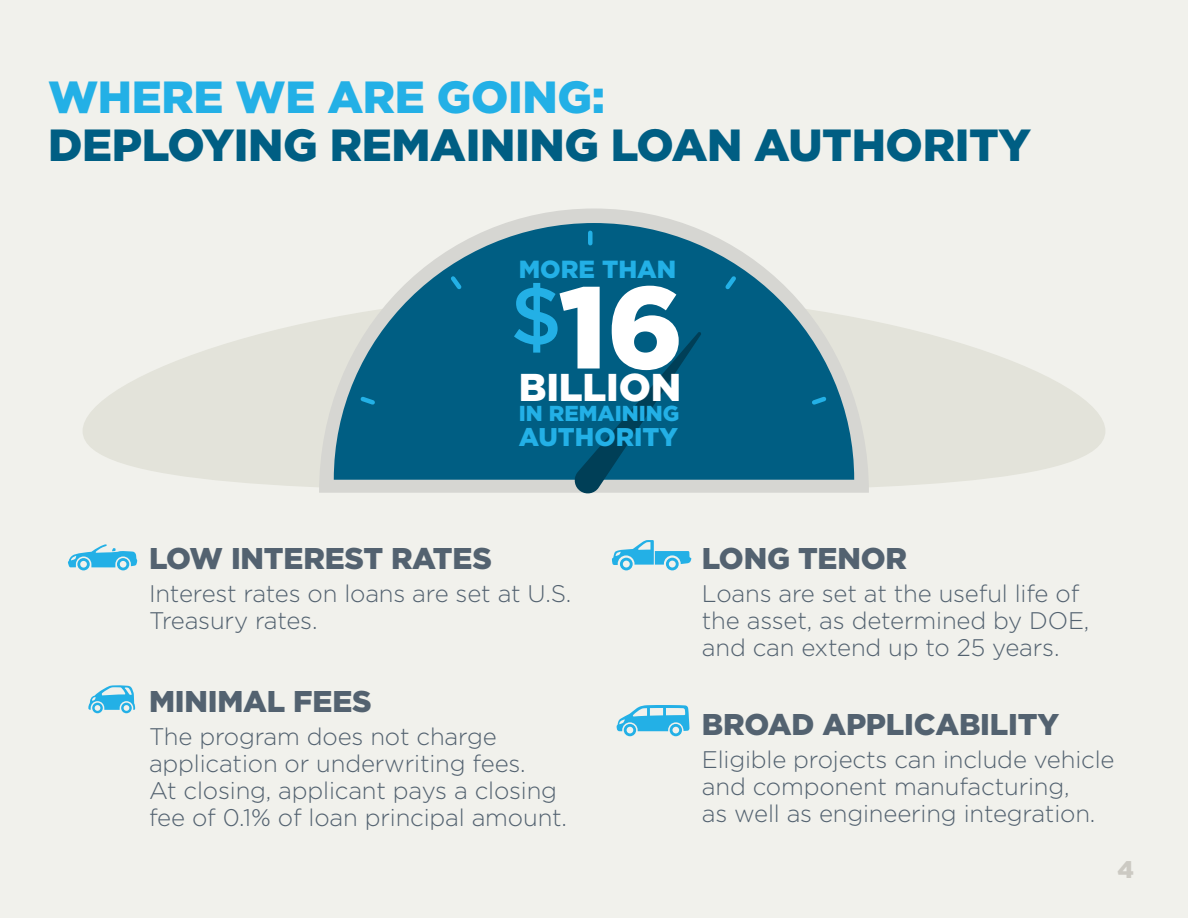
<style>
.page{position:relative;width:1188px;height:918px;background:#f1f1ec}
.page>*{position:absolute;margin:0;border:0;box-sizing:border-box;transform-origin:0 0}
.t1{font:900 115.95px "Gotham";color:#fff}
.t2{font:500 81.45px "Gotham";color:#23b0e6}
.t3{font:900 45px "Gotham";letter-spacing:-.005em;color:#005e83}
.t4{font:900 45px "Gotham";letter-spacing:-.005em;color:#23b0e6}
.t5{font:900 38.7px "Gotham";letter-spacing:-.005em;color:#fff}
.t6{font:900 30px "Gotham";letter-spacing:-.005em;color:#536270}
.t7{font:900 25.65px "Gotham";color:#23b0e6}
.t8{font:900 24.75px "Gotham";color:#23b0e6}
.t9{font:300 24px/27px "Gotham";letter-spacing:-.005em;color:#536270}
.t10{font:900 24px "Gotham";color:#cccac3}
.t11{font:900 21.6px "Gotham";color:#23b0e6}
</style>
<div class="page">
<svg style="left:83px;top:320px;width:1022px;height:167px;fill:#e3e3da"></svg>
<svg style="left:319px;top:209px;width:550px;height:284px"></svg>
<svg style="left:334px;top:223px;width:520px;height:257px;fill:#005e83"></svg>
<svg style="left:573px;top:332px;width:128px;height:162px"></svg>
<div style="left:588px;top:233px;width:5px;height:10px;background:#23b0e6"></div>
<svg style="left:721px;top:272px;width:19px;height:21px"></svg>
<svg style="left:808px;top:393px;width:22px;height:15px"></svg>
<svg style="left:447px;top:272px;width:18px;height:21px"></svg>
<svg style="left:357px;top:393px;width:21px;height:15px"></svg>
<svg style="left:88px;top:685px;width:47px;height:28px"></svg>
<svg style="left:612px;top:540px;width:79px;height:30px"></svg>
<svg style="left:68px;top:544px;width:69px;height:26px"></svg>
<svg style="left:617px;top:705px;width:72px;height:31px"></svg>
<h3 class="t4" style="left:48px;top:66px;width:559px">WHERE WE ARE GOING:</h3>
<h3 class="t3" style="left:48px;top:114px;width:985px">DEPLOYING REMAINING LOAN AUTHORITY</h3>
<p class="t8" style="left:519px;top:253px;width:159px">MORE THAN</p>
<h2 class="t2" style="left:510px;top:263px;width:54px">$</h2>
<h3 class="t5" style="left:519px;top:361px;width:164px">BILLION</h3>
<h1 class="t1" style="left:559px;top:248px;width:127px">16</h1>
<p class="t11" style="left:519px;top:399px;width:162px">IN REMAINING</p>
<p class="t7" style="left:519px;top:419px;width:161px">AUTHORITY</p>
<p class="t6" style="left:149px;top:538px;width:344px">LOW INTEREST RATES</p>
<p class="t9" style="left:149px;top:579px;width:424px">Interest rates on loans are set at U.S.<br>Treasury rates.</p>
<p class="t6" style="left:149px;top:680px;width:224px">MINIMAL FEES</p>
<p class="t9" style="left:149px;top:722px;width:420px">The program does not charge application or underwriting fees.<br>At closing, applicant pays a closing fee of 0.1% of loan principal amount.</p>
<p class="t6" style="left:702px;top:538px;width:207px">LONG TENOR</p>
<p class="t9" style="left:702px;top:579px;width:389px">Loans are set at the useful life of the asset, as determined by DOE, and can extend up to 25 years.</p>
<p class="t6" style="left:702px;top:703px;width:359px">BROAD APPLICABILITY</p>
<p class="t9" style="left:702px;top:745px;width:414px">Eligible projects can include vehicle and component manufacturing,<br>as well as engineering integration.</p>
<p class="t10" style="left:1117px;top:852px;width:18px">4</p>
</div>
